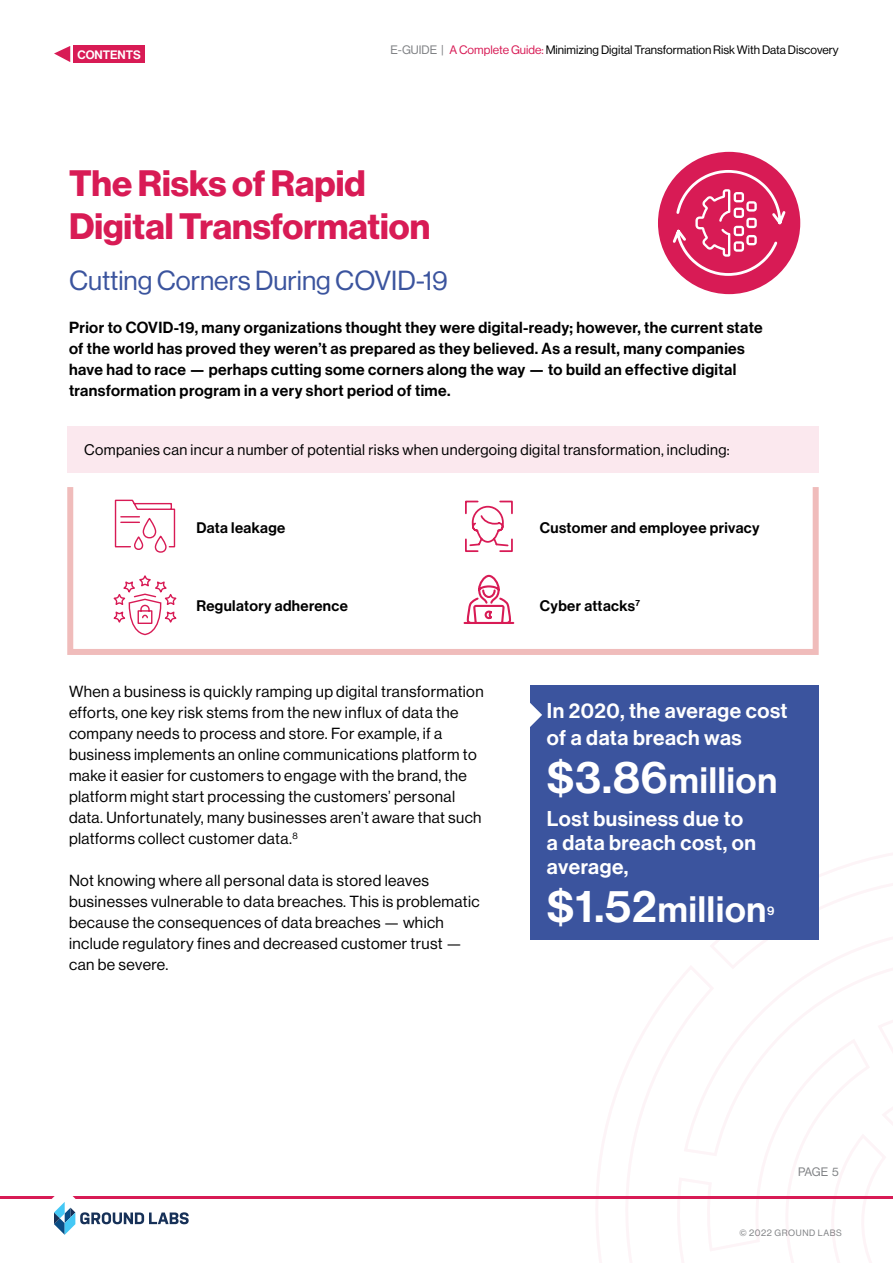
<style>
.page{position:relative;width:893px;height:1263px;background:#fff}
.page>*{position:absolute;margin:0;border:0;box-sizing:border-box;transform-origin:0 0}
.t1{font:36px/43.2px "N Haas Grotesk DS Pro 75 Bd";color:#d81b55}
.t2{font:36px "N Haas Grotesk DS Pro 65 Md";letter-spacing:.025em;color:#fff}
.t3{font:27px "N Haas Grotesk DS Pro 55 Rg";color:#3b549e}
.t4{font:21px/24px "N Haas Grotesk DS Pro 65 Md";letter-spacing:.025em;color:#fff}
.t5{font:15.75px/21px "N Haas Grotesk DS Pro 55 Rg";letter-spacing:.025em;color:#000}
.t6{font:15.75px/21px "N Haas Grotesk DS Pro 65 Md";letter-spacing:.025em;color:#000}
.t7{font:15px "N Haas Grotesk DS Pro 55 Rg";letter-spacing:.025em;color:#000}
.t8{font:15px "N Haas Grotesk DS Pro 65 Md";letter-spacing:.025em;color:#000}
.t9{font:12.3px "N Haas Grotesk DS Pro 65 Md";color:#fff}
.t10{font:12px "N Haas Grotesk DS Pro 55 Rg";color:#000}
.t11{font:12px "N Haas Grotesk DS Pro 65 Md";color:#fff}
.t12{font:12px "N Haas Grotesk DS Pro 55 Rg";color:#808285}
.t13{font:9px "N Haas Grotesk DS Pro 55 Rg";letter-spacing:.065em;color:#808285}
.s1{color:#808285}
.s2{color:#d81b55}
.s3{font-size:45px}
</style>
<div class="page">
<div style="left:73px;top:45px;width:72px;height:18px;background:#d81b55"></div>
<svg style="left:54px;top:46px;width:16px;height:16px"></svg>
<svg style="left:562px;top:853px;width:331px;height:410px"></svg>
<div style="left:658px;top:152px;width:142px;height:142px;background:#d81b55;border-radius:50%"></div>
<div style="left:67px;top:484px;width:752px;height:171px;border:6px solid #f0bcbb"></div>
<div style="left:67px;top:426px;width:752px;height:47px;background:#fbe8ee"></div>
<svg style="left:113px;top:575px;width:64px;height:61px"></svg>
<svg style="left:114px;top:499px;width:62px;height:54px"></svg>
<svg style="left:462px;top:484px;width:53px;height:140px"></svg>
<svg style="left:671px;top:168px;width:117px;height:109px"></svg>
<div style="left:530px;top:685px;width:289px;height:254px;background:#3b549e"></div>
<svg style="left:530px;top:703px;width:12px;height:24px"></svg>
<hr style="left:0;top:1196px;width:893px;height:3px;background:#d81b55">
<svg style="left:51px;top:1196px;width:138px;height:39px"></svg>
<p class="t11" style="left:78px;top:47px;width:65px">CONTENTS</p>
<p class="t10" style="left:390px;top:43px;width:450px"><span class="s1">E-GUIDE |</span> <span class="s2">A Complete Guide:</span> Minimizing Digital Transformation Risk With Data Discovery</p>
<h1 class="t1" style="left:69px;top:162px;width:363px">The Risks of Rapid<br>Digital Transformation</h1>
<h2 class="t3" style="left:69px;top:265px;width:380px">Cutting Corners During COVID-19</h2>
<p class="t6" style="left:69px;top:317px;width:695px">Prior to COVID-19, many organizations thought they were digital-ready; however, the current state of the world has proved they weren’t as prepared as they believed. As a result, many companies have had to race — perhaps cutting some corners along the way — to build an effective digital transformation program in a very short period of time.</p>
<p class="t7" style="left:84px;top:441px;width:647px">Companies can incur a number of potential risks when undergoing digital transformation, including:</p>
<p class="t8" style="left:196px;top:519px;width:90px">Data leakage</p>
<p class="t8" style="left:196px;top:597px;width:153px">Regulatory adherence</p>
<p class="t5" style="left:69px;top:681px;width:416px">When a business is quickly ramping up digital transformation efforts, one key risk stems from the new influx of data the company needs to process and store. For example, if a business implements an online communications platform to make it easier for customers to engage with the brand, the platform might start processing the customers’ personal data. Unfortunately, many businesses aren’t aware that such platforms collect customer data.<sup>8</sup></p>
<p class="t5" style="left:69px;top:870px;width:412px">Not knowing where all personal data is stored leaves businesses vulnerable to data breaches. This is problematic because the consequences of data breaches — which include regulatory fines and decreased customer trust — can be severe.</p>
<p class="t8" style="left:540px;top:519px;width:221px">Customer and employee privacy</p>
<p class="t8" style="left:540px;top:597px;width:102px">Cyber attacks<sup>7</sup></p>
<h3 class="t4" style="left:547px;top:698px;width:242px;line-height:27px">In 2020, the average cost of a data breach was</h3>
<h1 class="t2" style="left:547px;top:760px;width:232px"><span class="s3">$3.86</span>million</h1>
<h3 class="t4" style="left:547px;top:807px;width:211px">Lost business due to a data breach cost, on average,</h3>
<h1 class="t2" style="left:547px;top:889px;width:221px"><span class="s3">$1.52</span>million</h1>
<p class="t9" style="left:767px;top:904px;width:9px">9</p>
<p class="t12" style="left:798px;top:1165px;width:42px">PAGE 5</p>
<p class="t13" style="left:739px;top:1228px;width:104px">© 2022 GROUND LABS</p>
</div>
